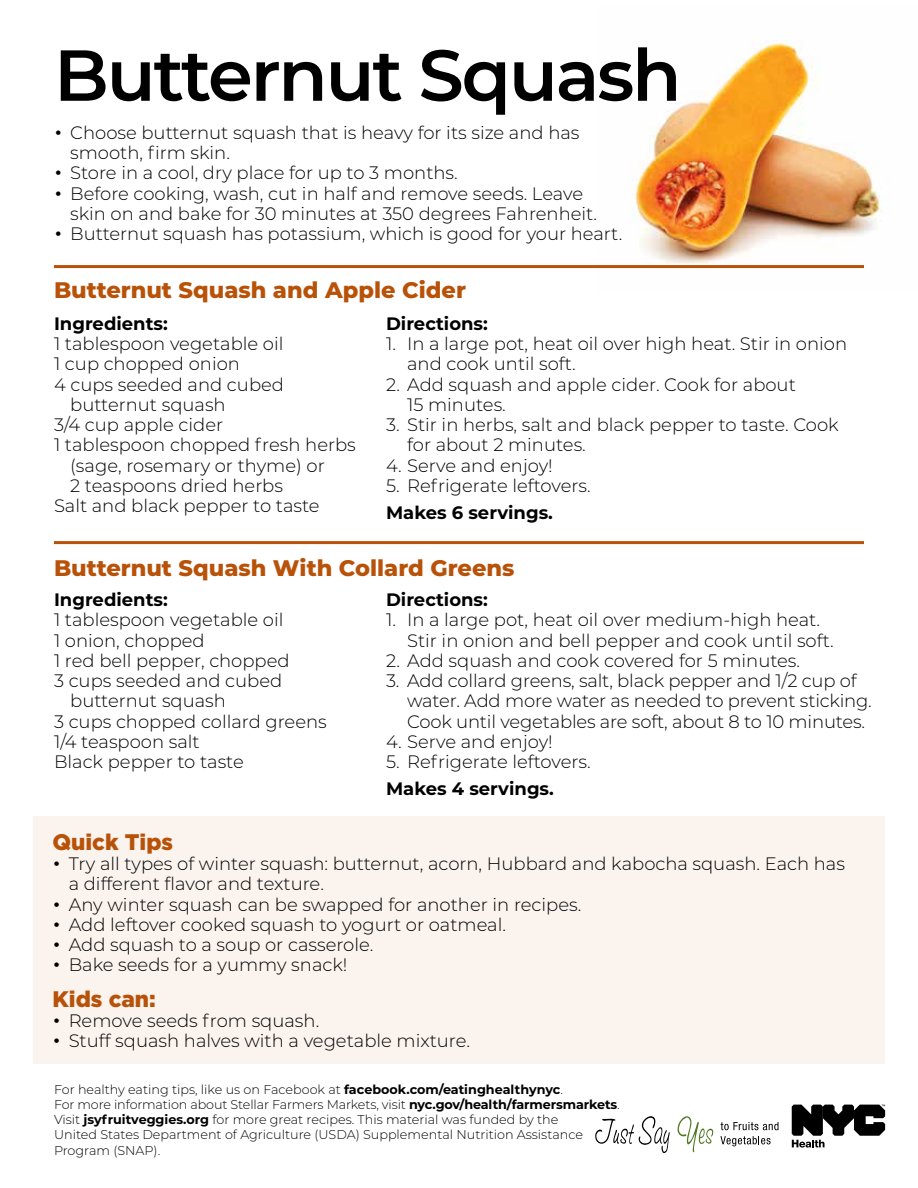
<style>
.page{position:relative;width:918px;height:1188px;background:#fff}
.page>*{position:absolute;margin:0;border:0;box-sizing:border-box;transform-origin:0 0}
.t1{font:600 72px "Montserrat";letter-spacing:-.03em;color:#000}
.t2{font:800 22.5px "Montserrat";color:#b95209}
.t3{font:900 22.5px "Gotham";color:#b95209}
.t4{font:300 18px/20.2px "Montserrat";color:#000}
.t5{font:700 18px "Montserrat";color:#000}
.t6{font:300 12.75px/15.3px "Montserrat";color:#000}
.s1{font-family:"Gotham"}
.s2{font-weight:700}
</style>
<div class="page">
<img style="left:596px;top:42px;width:287px;height:227px">
<div style="left:33px;top:816px;width:852px;height:248px;background:#faf3ee"></div>
<hr style="left:54px;top:541px;width:810px;height:3px;background:#b95209">
<hr style="left:54px;top:265px;width:810px;height:3px;background:#b95209">
<svg style="left:792px;top:1105px;width:93px;height:43px"></svg>
<svg style="left:721px;top:1122px;width:58px;height:8px"></svg>
<svg style="left:720px;top:1136px;width:51px;height:10px"></svg>
<svg style="left:595px;top:1116px;width:75px;height:37px"></svg>
<svg style="left:677px;top:1116px;width:36px;height:36px"></svg>
<h1 class="t1" style="left:54px;top:24px;width:629px">Butternut Squash</h1>
<p class="t4" style="left:70px;top:122px;width:511px;text-indent:-16px"><span class="s1">•</span> Choose butternut squash that is heavy for its size and has smooth, firm skin.</p>
<p class="t4" style="left:54px;top:162px;width:405px"><span class="s1">•</span> Store in a cool, dry place for up to 3 months.</p>
<p class="t4" style="left:70px;top:183px;width:529px;text-indent:-16px"><span class="s1">•</span> Before cooking, wash, cut in half and remove seeds. Leave skin on and bake for 30 minutes at 350 degrees Fahrenheit.</p>
<p class="t4" style="left:54px;top:223px;width:570px"><span class="s1">•</span> Butternut squash has potassium, which is good for your heart.</p>
<p class="t2" style="left:54px;top:274px;width:413px">Butternut Squash and Apple Cider</p>
<p class="t5" style="left:54px;top:311px;width:115px">Ingredients:</p>
<p class="t4" style="left:54px;top:333px;width:231px">1 tablespoon vegetable oil</p>
<p class="t4" style="left:54px;top:353px;width:187px">1 cup chopped onion</p>
<p class="t4" style="left:54px;top:374px;width:232px">4 cups seeded and cubed</p>
<p class="t4" style="left:70px;top:394px;width:157px">butternut squash</p>
<p class="t4" style="left:54px;top:414px;width:171px">3/4 cup apple cider</p>
<p class="t4" style="left:54px;top:434px;width:303px">1 tablespoon chopped fresh herbs</p>
<p class="t4" style="left:70px;top:455px;width:256px">(sage, rosemary or thyme) or</p>
<p class="t4" style="left:70px;top:475px;width:214px">2 teaspoons dried herbs</p>
<p class="t4" style="left:54px;top:495px;width:267px">Salt and black pepper to taste</p>
<p class="t5" style="left:386px;top:311px;width:103px">Directions:</p>
<p class="t4" style="left:407px;top:333px;width:442px;text-indent:-21px">1. In a large pot, heat oil over high heat. Stir in onion and cook until soft.</p>
<p class="t4" style="left:407px;top:374px;width:390px;text-indent:-21px">2. Add squash and apple cider. Cook for about<br>15 minutes.</p>
<p class="t4" style="left:407px;top:414px;width:433px;text-indent:-21px">3. Stir in herbs, salt and black pepper to taste. Cook for about 2 minutes.</p>
<p class="t4" style="left:386px;top:455px;width:168px">4. Serve and enjoy!</p>
<p class="t4" style="left:386px;top:475px;width:206px">5. Refrigerate leftovers.</p>
<p class="t5" style="left:386px;top:500px;width:168px">Makes 6 servings.</p>
<p class="t2" style="left:54px;top:551px;width:462px">Butternut Squash With Collard Greens</p>
<p class="t5" style="left:54px;top:587px;width:115px">Ingredients:</p>
<p class="t4" style="left:54px;top:609px;width:231px">1 tablespoon vegetable oil</p>
<p class="t4" style="left:54px;top:630px;width:152px">1 onion, chopped</p>
<p class="t4" style="left:54px;top:650px;width:237px">1 red bell pepper, chopped</p>
<p class="t4" style="left:54px;top:670px;width:230px">3 cups seeded and cubed</p>
<p class="t4" style="left:70px;top:690px;width:157px">butternut squash</p>
<p class="t4" style="left:54px;top:711px;width:274px">3 cups chopped collard greens</p>
<p class="t4" style="left:54px;top:731px;width:147px">1/4 teaspoon salt</p>
<p class="t4" style="left:54px;top:751px;width:191px">Black pepper to taste</p>
<p class="t5" style="left:386px;top:587px;width:103px">Directions:</p>
<p class="t4" style="left:407px;top:609px;width:428px;text-indent:-21px">1. In a large pot, heat oil over medium-high heat.<br>Stir in onion and bell pepper and cook until soft.</p>
<p class="t4" style="left:386px;top:650px;width:416px">2. Add squash and cook covered for 5 minutes.</p>
<p class="t4" style="left:407px;top:670px;width:466px;text-indent:-21px">3. Add collard greens, salt, black pepper and 1/2 cup of water. Add more water as needed to prevent sticking.<br>Cook until vegetables are soft, about 8 to 10 minutes.</p>
<p class="t4" style="left:386px;top:731px;width:168px">4. Serve and enjoy!</p>
<p class="t4" style="left:386px;top:751px;width:206px">5. Refrigerate leftovers.</p>
<p class="t5" style="left:386px;top:776px;width:169px">Makes 4 servings.</p>
<p class="t3" style="left:52px;top:826px;width:122px">Quick Tips</p>
<p class="t4" style="left:69px;top:853px;width:778px;text-indent:-16px"><span class="s1">•</span> Try all types of winter squash: butternut, acorn, Hubbard and kabocha squash. Each has a different flavor and texture.</p>
<p class="t4" style="left:52px;top:893px;width:530px"><span class="s1">•</span> Any winter squash can be swapped for another in recipes.</p>
<p class="t4" style="left:52px;top:914px;width:455px"><span class="s1">•</span> Add leftover cooked squash to yogurt or oatmeal.</p>
<p class="t4" style="left:52px;top:934px;width:323px"><span class="s1">•</span> Add squash to a soup or casserole.</p>
<p class="t4" style="left:52px;top:954px;width:297px"><span class="s1">•</span> Bake seeds for a yummy snack!</p>
<p class="t3" style="left:52px;top:984px;width:105px">Kids can:</p>
<p class="t4" style="left:52px;top:1010px;width:268px"><span class="s1">•</span> Remove seeds from squash.</p>
<p class="t4" style="left:52px;top:1030px;width:419px"><span class="s1">•</span> Stuff squash halves with a vegetable mixture.</p>
<p class="t6" style="left:54px;top:1081px;width:567px">For healthy eating tips, like us on Facebook at <span class="s2">facebook.com/eatinghealthynyc</span>.<br>For more information about Stellar Farmers Markets, visit <span class="s2">nyc.gov/health/farmersmarkets</span>.<br>Visit <span class="s2">jsyfruitveggies.org</span> for more great recipes. This material was funded by the<br>United States Department of Agriculture (USDA) Supplemental Nutrition Assistance Program (SNAP).</p>
</div>
